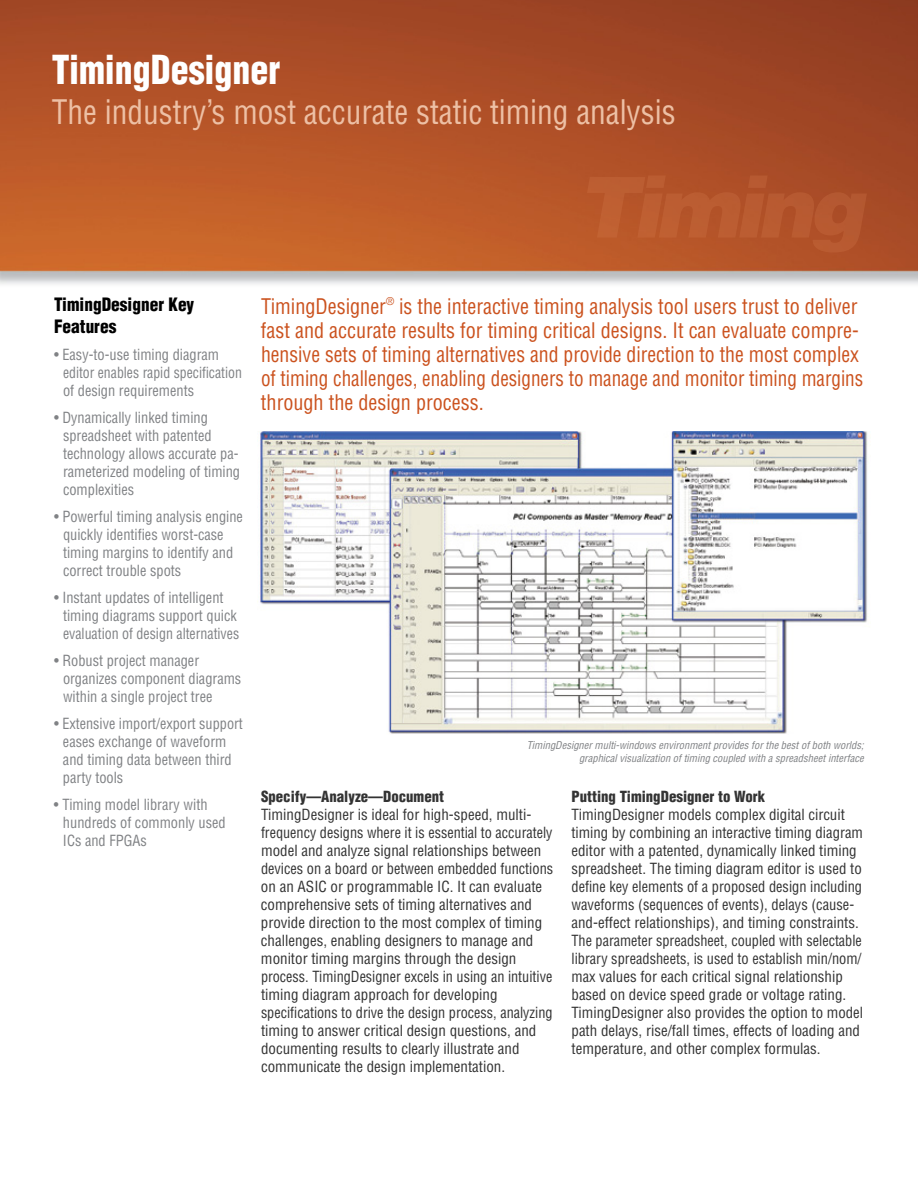
<style>
.page{position:relative;width:918px;height:1188px;background:#fff}
.page>*{position:absolute;margin:0;border:0;box-sizing:border-box;transform-origin:0 0}
.t1{font:900 condensed 39px "Helvetica";color:#fff;scale:.92 1}
.t2{font:condensed 33px "Helvetica";color:#edc0a5;scale:.95 1}
.t3{font:condensed 21px/24px "Helvetica";color:#cb521e;scale:.96 1}
.t4{font:900 condensed 18px/21.6px "Helvetica";color:#000;scale:.96 1}
.t5{font:condensed 15px/18px "Helvetica";color:#333}
.t6{font:condensed 15px/18px "Helvetica";color:#808285;scale:.96 1}
.t7{font:900 condensed 15px "Helvetica";color:#333}
.t8{font:italic condensed 10.5px/12.6px "Helvetica";color:#808285;text-align:right}
</style>
<div class="page">
<img style="left:0;top:0;width:918px;height:284px">
<img style="left:260px;top:431px;width:608px;height:303px">
<h1 class="t1" style="left:52px;top:45px;width:250px">TimingDesigner</h1>
<h2 class="t2" style="left:52px;top:91px;width:658px">The industry’s most accurate static timing analysis</h2>
<p class="t4" style="left:54px;top:294px;width:148px">TimingDesigner Key<br>Features</p>
<p class="t6" style="left:63px;top:345px;width:188px;text-indent:-9px">• Easy-to-use timing diagram editor enables rapid specification of design requirements</p>
<p class="t6" style="left:63px;top:408px;width:186px;text-indent:-9px">• Dynamically linked timing spreadsheet with patented technology allows accurate pa&shy;rameterized modeling of timing complexities</p>
<p class="t6" style="left:63px;top:507px;width:189px;text-indent:-9px">• Powerful timing analysis engine quickly identifies worst-case timing margins to identify and correct trouble spots</p>
<p class="t6" style="left:63px;top:588px;width:185px;text-indent:-9px">• Instant updates of intelligent timing diagrams support quick evaluation of design alternatives</p>
<p class="t6" style="left:63px;top:651px;width:187px;text-indent:-9px">• Robust project manager organizes component diagrams within a single project tree</p>
<p class="t6" style="left:63px;top:714px;width:189px;text-indent:-9px">• Extensive import/export support eases exchange of waveform and timing data between third party tools</p>
<p class="t6" style="left:63px;top:795px;width:171px;text-indent:-9px">• Timing model library with hundreds of commonly used<br>ICs and FPGAs</p>
<p class="t3" style="left:261px;top:294px;width:629px">TimingDesigner<sup>®</sup> is the interactive timing analysis tool users trust to deliver fast and accurate results for timing critical designs. It can evaluate compre&shy;hensive sets of timing alternatives and provide direction to the most complex of timing challenges, enabling designers to manage and monitor timing margins through the design process.</p>
<p class="t8" style="left:527px;top:739px;width:338px">TimingDesigner multi-windows environment provides for the best of both worlds; graphical visualization of timing coupled with a spreadsheet interface</p>
<p class="t7" style="left:261px;top:787px;width:185px">Specify—Analyze—Document</p>
<p class="t5" style="left:261px;top:805px;width:294px">TimingDesigner is ideal for high-speed, multi&shy;frequency designs where it is essential to accurately model and analyze signal relationships between devices on a board or between embedded functions on an ASIC or programmable IC. It can evaluate comprehensive sets of timing alternatives and provide direction to the most complex of timing challenges, enabling designers to manage and monitor timing margins through the design process. TimingDesigner excels in using an intuitive timing diagram approach for developing specifications to drive the design process, analyzing timing to answer critical design questions, and documenting results to clearly illustrate and communicate the design implementation.</p>
<p class="t7" style="left:572px;top:787px;width:195px">Putting TimingDesigner to Work</p>
<p class="t5" style="left:572px;top:805px;width:293px">TimingDesigner models complex digital circuit timing by combining an interactive timing diagram editor with a patented, dynamically linked timing spreadsheet. The timing diagram editor is used to define key elements of a proposed design including waveforms (sequences of events), delays (cause&shy;and-effect relationships), and timing constraints.<br>The parameter spreadsheet, coupled with selectable library spreadsheets, is used to establish min/nom/ max values for each critical signal relationship based on device speed grade or voltage rating.<br>TimingDesigner also provides the option to model path delays, rise/fall times, effects of loading and temperature, and other complex formulas.</p>
</div>
